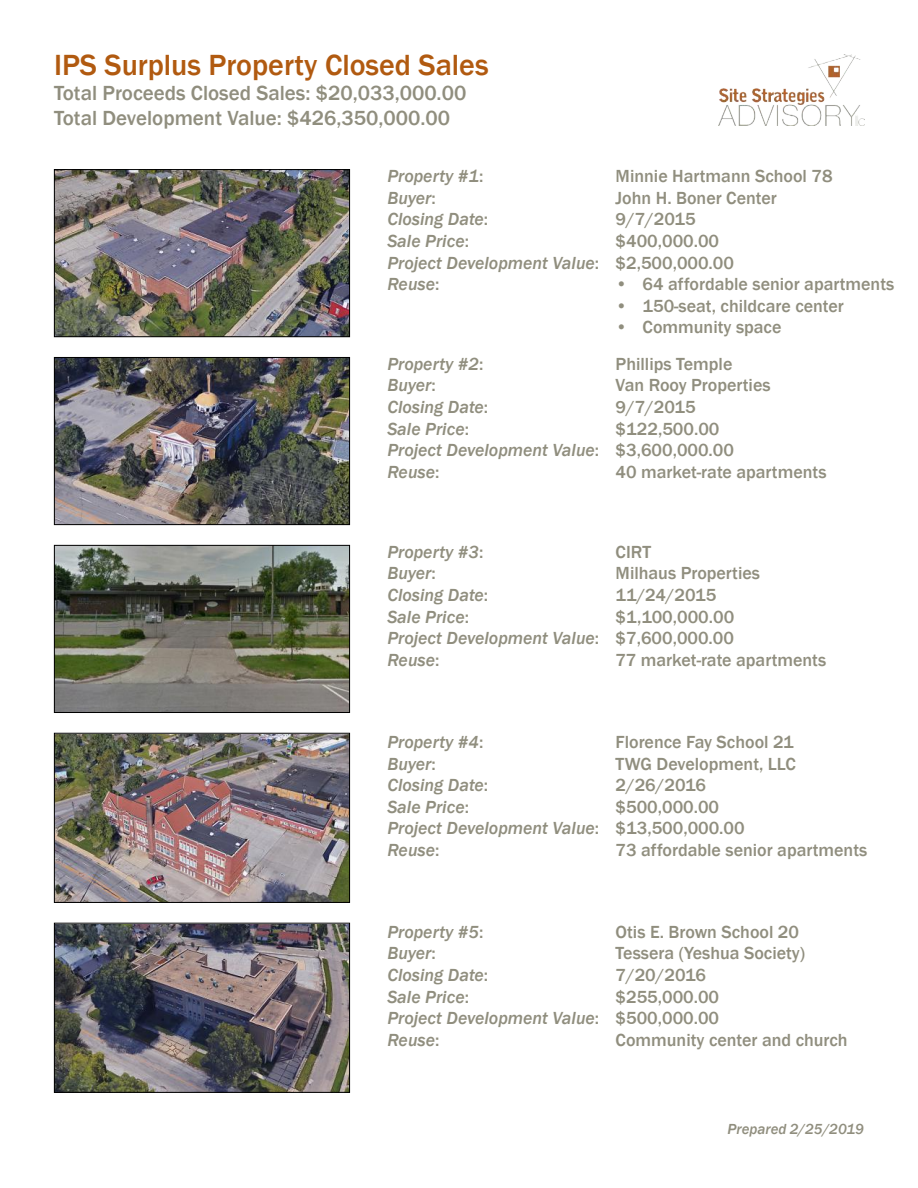
<style>
.page{position:relative;width:918px;height:1188px;background:#fff}
.page>*{position:absolute;margin:0;border:0;box-sizing:border-box;transform-origin:0 0}
.t1{font:500 30px "Franklin Gothic";color:#b15a10}
.t2{font:500 21px/25.2px "Franklin Gothic";color:#908e7e}
.t3{font:500 18px/21.6px "Franklin Gothic";color:#908e7e}
.t4{font:italic 500 18px/21.6px "Franklin Gothic";color:#908e7e}
.t5{font:italic 500 15px "Franklin Gothic";color:#908e7e}
.s1{font-style:normal}
</style>
<div class="page">
<img style="left:718px;top:54px;width:146px;height:71px">
<img style="left:56px;top:171px;width:292px;height:164px">
<div style="left:54px;top:169px;width:296px;height:168px;border:1px solid #000"></div>
<img style="left:56px;top:359px;width:292px;height:164px">
<div style="left:54px;top:357px;width:296px;height:168px;border:1px solid #000"></div>
<img style="left:56px;top:547px;width:292px;height:164px">
<div style="left:54px;top:545px;width:296px;height:168px;border:1px solid #000"></div>
<img style="left:56px;top:735px;width:292px;height:166px">
<div style="left:54px;top:733px;width:296px;height:170px;border:1px solid #000"></div>
<img style="left:56px;top:925px;width:292px;height:166px">
<div style="left:54px;top:923px;width:296px;height:170px;border:1px solid #000"></div>
<h1 class="t1" style="left:54px;top:46px;width:436px">IPS Surplus Property Closed Sales</h1>
<p class="t2" style="left:54px;top:81px;width:414px">Total Proceeds Closed Sales: $20,033,000.00<br>Total Development Value: $426,350,000.00</p>
<p class="t4" style="left:387px;top:166px;width:213px">Property #1<span class="s1">:<br></span>Buyer<span class="s1">:<br></span>Closing Date<span class="s1">:<br></span>Sale Price<span class="s1">:<br></span>Project Development Value<span class="s1">:<br></span>Reuse<span class="s1">:</span></p>
<p class="t4" style="left:387px;top:353px;width:213px">Property #2<span class="s1">:<br></span>Buyer<span class="s1">:<br></span>Closing Date<span class="s1">:<br></span>Sale Price<span class="s1">:<br></span>Project Development Value<span class="s1">:<br></span>Reuse<span class="s1">:</span></p>
<p class="t3" style="left:616px;top:166px;width:219px">Minnie Hartmann School 78<br>John H. Boner Center<br>9/7/2015<br>$400,000.00 $2,500,000.00</p>
<p class="t3" style="left:616px;top:274px;width:280px">• 64 affordable senior apartments</p>
<p class="t3" style="left:616px;top:295px;width:230px">• 150-seat, childcare center</p>
<p class="t3" style="left:616px;top:309px;width:167px;line-height:36.3px">• Community space<br>Phillips Temple</p>
<p class="t3" style="left:616px;top:375px;width:212px">Van Rooy Properties<br>9/7/2015<br>$122,500.00 $3,600,000.00<br>40 market-rate apartments</p>
<p class="t4" style="left:387px;top:541px;width:213px">Property #3<span class="s1">:<br></span>Buyer<span class="s1">:<br></span>Closing Date<span class="s1">:<br></span>Sale Price<span class="s1">:<br></span>Project Development Value<span class="s1">:<br></span>Reuse<span class="s1">:</span></p>
<p class="t3" style="left:616px;top:541px;width:212px">CIRT<br>Milhaus Properties<br>11/24/2015 $1,100,000.00 $7,600,000.00<br>77 market-rate apartments</p>
<p class="t4" style="left:387px;top:731px;width:213px">Property #4<span class="s1">:<br></span>Buyer<span class="s1">:<br></span>Closing Date<span class="s1">:<br></span>Sale Price<span class="s1">:<br></span>Project Development Value<span class="s1">:<br></span>Reuse<span class="s1">:</span></p>
<p class="t3" style="left:616px;top:731px;width:253px">Florence Fay School 21<br>TWG Development, LLC<br>2/26/2016<br>$500,000.00<br>$13,500,000.00<br>73 affordable senior apartments</p>
<p class="t4" style="left:387px;top:921px;width:213px">Property #5<span class="s1">:<br></span>Buyer<span class="s1">:<br></span>Closing Date<span class="s1">:<br></span>Sale Price<span class="s1">:<br></span>Project Development Value<span class="s1">:<br></span>Reuse<span class="s1">:</span></p>
<p class="t3" style="left:616px;top:921px;width:234px">Otis E. Brown School 20<br>Tessera (Yeshua Society)<br>7/20/2016<br>$255,000.00<br>$500,000.00<br>Community center and church</p>
<p class="t5" style="left:728px;top:1120px;width:138px">Prepared 2/25/2019</p>
</div>
